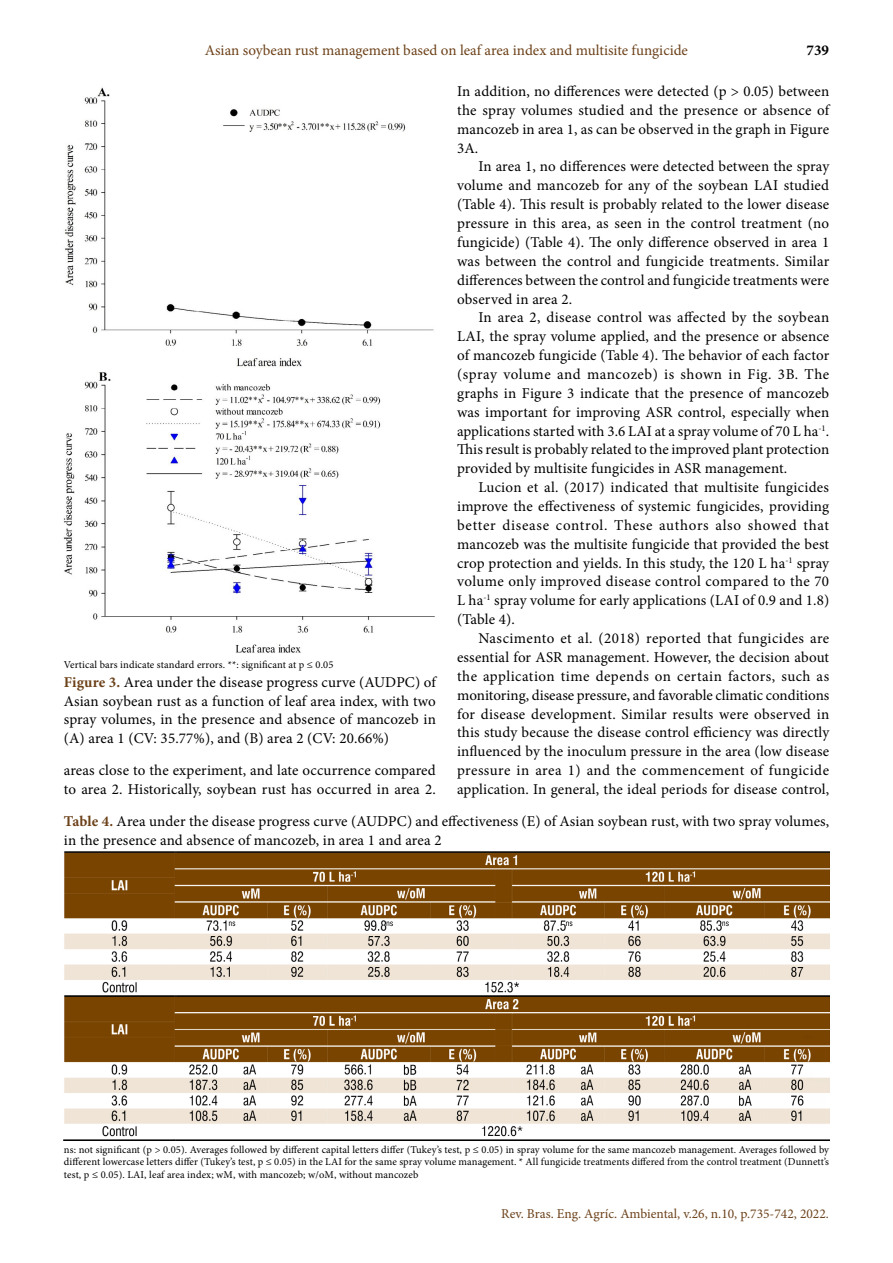
<style>
.page{position:relative;width:893px;height:1263px;background:#fff}
.page>*{position:absolute;margin:0;border:0;box-sizing:border-box;transform-origin:0 0}
.t1{font:15px/18.9px "Minion Pro";letter-spacing:.005em;color:#000;text-align:justify}
.t2{font:15px "Minion Pro";color:#6c4119}
.t3{font:700 15px "Minion Pro";color:#000}
.t4{font:13.5px "Minion Pro";color:#6c4119}
.t5{font:10.5px/12.6px "Minion Pro";letter-spacing:.01em;color:#000;text-align:justify}
.s1{font-weight:700;color:#6c4119}
</style>
<div class="page">
<img style="left:65px;top:87px;width:369px;height:280px">
<img style="left:64px;top:372px;width:371px;height:281px">
<img style="left:64px;top:851px;width:765px;height:290px">
<p class="t2" style="left:205px;top:40px;width:484px">Asian soybean rust management based on leaf area index and multisite fungicide</p>
<p class="t3" style="left:806px;top:40px;width:24px">739</p>
<p class="t5" style="left:64px;top:658px;width:271px">Vertical bars indicate standard errors. **: significant at p ≤ 0.05</p>
<p class="t1" style="left:64px;top:673px;width:374px"><span class="s1">Figure 3.</span> Area under the disease progress curve (AUDPC) of Asian soybean rust as a function of leaf area index, with two spray volumes, in the presence and absence of mancozeb in (A) area 1 (CV: 35.77%), and (B) area 2 (CV: 20.66%)</p>
<p class="t1" style="left:64px;top:761px;width:373px">areas close to the experiment, and late occurrence compared to area 2. Historically, soybean rust has occurred in area 2.</p>
<p class="t1" style="left:457px;top:82px;width:374px">In addition, no differences were detected (p &gt; 0.05) between the spray volumes studied and the presence or absence of mancozeb in area 1, as can be observed in the graph in Figure 3A.</p>
<p class="t1" style="left:457px;top:157px;width:374px;text-indent:21px">In area 1, no differences were detected between the spray volume and mancozeb for any of the soybean LAI studied (Table 4). This result is probably related to the lower disease pressure in this area, as seen in the control treatment (no fungicide) (Table 4). The only difference observed in area 1 was between the control and fungicide treatments. Similar differences between the control and fungicide treatments were observed in area 2.</p>
<p class="t1" style="left:457px;top:308px;width:374px;text-indent:21px">In area 2, disease control was affected by the soybean LAI, the spray volume applied, and the presence or absence of mancozeb fungicide (Table 4). The behavior of each factor (spray volume and mancozeb) is shown in Fig. 3B. The graphs in Figure 3 indicate that the presence of mancozeb was important for improving ASR control, especially when applications started with 3.6 LAI at a spray volume of 70 L ha<sup>-1</sup>.<br>This result is probably related to the improved plant protection provided by multisite fungicides in ASR management.</p>
<p class="t1" style="left:457px;top:478px;width:374px;text-indent:21px">Lucion et al. (2017) indicated that multisite fungicides improve the effectiveness of systemic fungicides, providing better disease control. These authors also showed that mancozeb was the multisite fungicide that provided the best crop protection and yields. In this study, the 120 L ha<sup>-1</sup> spray volume only improved disease control compared to the 70<br>L ha<sup>-1</sup> spray volume for early applications (LAI of 0.9 and 1.8) (Table 4).</p>
<p class="t1" style="left:457px;top:629px;width:374px;text-indent:21px">Nascimento et al. (2018) reported that fungicides are essential for ASR management. However, the decision about the application time depends on certain factors, such as monitoring, disease pressure, and favorable climatic conditions for disease development. Similar results were observed in this study because the disease control efficiency was directly influenced by the inoculum pressure in the area (low disease pressure in area 1) and the commencement of fungicide application. In general, the ideal periods for disease control,</p>
<p class="t1" style="left:64px;top:812px;width:767px"><span class="s1">Table 4.</span> Area under the disease progress curve (AUDPC) and effectiveness (E) of Asian soybean rust, with two spray volumes, in the presence and absence of mancozeb, in area 1 and area 2</p>
<p class="t5" style="left:64px;top:1143px;width:767px">ns: not significant (p &gt; 0.05). Averages followed by different capital letters differ (Tukey’s test, p ≤ 0.05) in spray volume for the same mancozeb management. Averages followed by different lowercase letters differ (Tukey’s test, p ≤ 0.05) in the LAI for the same spray volume management. * All fungicide treatments differed from the control treatment (Dunnett’s test, p ≤ 0.05). LAI, leaf area index; wM, with mancozeb; w/oM, without mancozeb</p>
<p class="t4" style="left:501px;top:1204px;width:329px">Rev. Bras. Eng. Agríc. Ambiental, v.26, n.10, p.735-742, 2022.</p>
</div>
